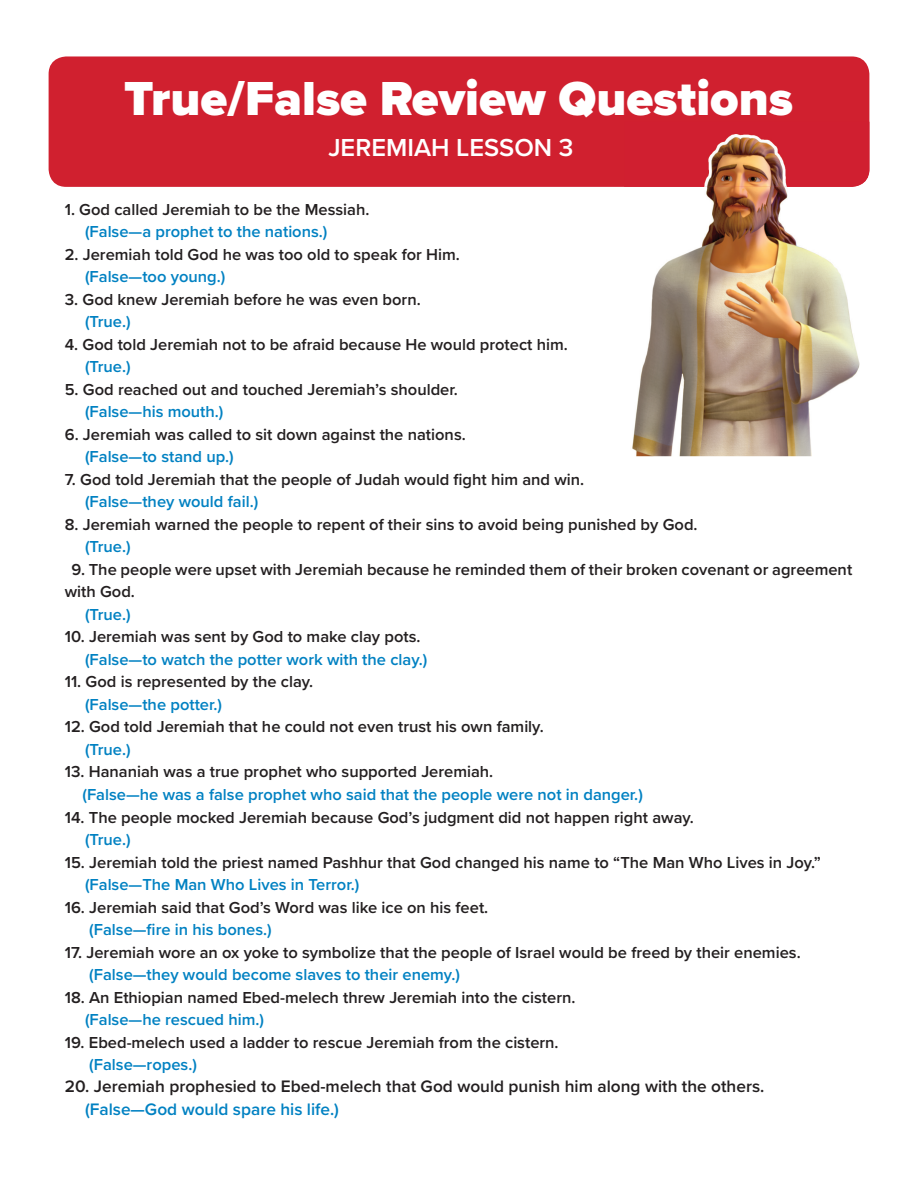
<style>
.page{position:relative;width:918px;height:1188px;background:#fff}
.page>*{position:absolute;margin:0;border:0;box-sizing:border-box;transform-origin:0 0}
.t1{font:900 49.5px "Proxima Nova";color:#fff}
.t2{font:600 25.5px "Proxima Nova";color:#fff}
.t3{font:600 17.25px "Proxima Nova";color:#231f20}
.t4{font:600 17.25px "Proxima Nova";color:#0081c2}
.t5{font:600 16.5px/22.5px "Proxima Nova";color:#231f20}
.t6{font:600 16.5px "Proxima Nova";color:#0081c2}
</style>
<div class="page">
<div style="left:49px;top:56px;width:820px;height:131px;background:#d0202f;border-radius:18px"></div>
<img style="left:632px;top:187px;width:228px;height:269px">
<img style="left:704px;top:134px;width:165px;height:53px">
<h1 class="t1" style="left:124px;top:62px;width:670px">True/False Review Questions</h1>
<h2 class="t2" style="left:328px;top:129px;width:247px">JEREMIAH LESSON 3</h2>
<p class="t5" style="left:65px;top:198px;width:306px">1. God called Jeremiah to be the Messiah.</p>
<p class="t6" style="left:85px;top:220px;width:244px">(False—a prophet to the nations.)</p>
<p class="t5" style="left:65px;top:243px;width:397px">2. Jeremiah told God he was too old to speak for Him.</p>
<p class="t6" style="left:85px;top:265px;width:142px">(False—too young.)</p>
<p class="t5" style="left:65px;top:288px;width:358px">3. God knew Jeremiah before he was even born.</p>
<p class="t6" style="left:85px;top:310px;width:47px">(True.)</p>
<p class="t5" style="left:65px;top:333px;width:505px">4. God told Jeremiah not to be afraid because He would protect him.</p>
<p class="t6" style="left:85px;top:355px;width:47px">(True.)</p>
<p class="t5" style="left:65px;top:378px;width:395px">5. God reached out and touched Jeremiah’s shoulder.</p>
<p class="t6" style="left:85px;top:400px;width:140px">(False—his mouth.)</p>
<p class="t5" style="left:65px;top:423px;width:403px">6. Jeremiah was called to sit down against the nations.</p>
<p class="t6" style="left:85px;top:445px;width:150px">(False—to stand up.)</p>
<p class="t5" style="left:65px;top:468px;width:521px">7. God told Jeremiah that the people of Judah would fight him and win.</p>
<p class="t6" style="left:85px;top:490px;width:175px">(False—they would fail.)</p>
<p class="t5" style="left:65px;top:513px;width:634px">8. Jeremiah warned the people to repent of their sins to avoid being punished by God.</p>
<p class="t6" style="left:85px;top:535px;width:47px">(True.)</p>
<p class="t5" style="left:65px;top:558px;width:789px;text-indent:7px">9. The people were upset with Jeremiah because he reminded them of their broken covenant or agreement with God.</p>
<p class="t6" style="left:85px;top:602px;width:47px">(True.)</p>
<p class="t5" style="left:65px;top:625px;width:357px">10. Jeremiah was sent by God to make clay pots.</p>
<p class="t6" style="left:85px;top:647px;width:344px">(False—to watch the potter work with the clay.)</p>
<p class="t5" style="left:65px;top:670px;width:250px">11. God is represented by the clay.</p>
<p class="t6" style="left:85px;top:692px;width:139px">(False—the potter.)</p>
<p class="t5" style="left:65px;top:715px;width:480px">12. God told Jeremiah that he could not even trust his own family.</p>
<p class="t6" style="left:85px;top:737px;width:47px">(True.)</p>
<p class="t5" style="left:65px;top:760px;width:430px">13. Hananiah was a true prophet who supported Jeremiah.</p>
<p class="t6" style="left:82px;top:782px;width:562px">(False—he was a false prophet who said that the people were not in danger.)</p>
<p class="t5" style="left:65px;top:805px;width:631px">14. The people mocked Jeremiah because God’s judgment did not happen right away.</p>
<p class="t6" style="left:85px;top:827px;width:47px">(True.)</p>
<p class="t5" style="left:65px;top:850px;width:758px">15. Jeremiah told the priest named Pashhur that God changed his name to “The Man Who Lives in Joy.”</p>
<p class="t6" style="left:85px;top:872px;width:276px">(False—The Man Who Lives in Terror.)</p>
<p class="t5" style="left:65px;top:895px;width:425px">16. Jeremiah said that God’s Word was like ice on his feet.</p>
<p class="t6" style="left:89px;top:917px;width:184px">(False—fire in his bones.)</p>
<p class="t5" style="left:65px;top:940px;width:737px">17. Jeremiah wore an ox yoke to symbolize that the people of Israel would be freed by their enemies.</p>
<p class="t6" style="left:89px;top:962px;width:372px">(False—they would become slaves to their enemy.)</p>
<p class="t5" style="left:65px;top:985px;width:512px">18. An Ethiopian named Ebed-melech threw Jeremiah into the cistern.</p>
<p class="t6" style="left:85px;top:1007px;width:181px">(False—he rescued him.)</p>
<p class="t5" style="left:65px;top:1030px;width:495px">19. Ebed-melech used a ladder to rescue Jeremiah from the cistern.</p>
<p class="t6" style="left:89px;top:1052px;width:109px">(False—ropes.)</p>
<p class="t3" style="left:65px;top:1074px;width:701px">20. Jeremiah prophesied to Ebed-melech that God would punish him along with the others.</p>
<p class="t4" style="left:85px;top:1096px;width:256px">(False—God would spare his life.)</p>
</div>
